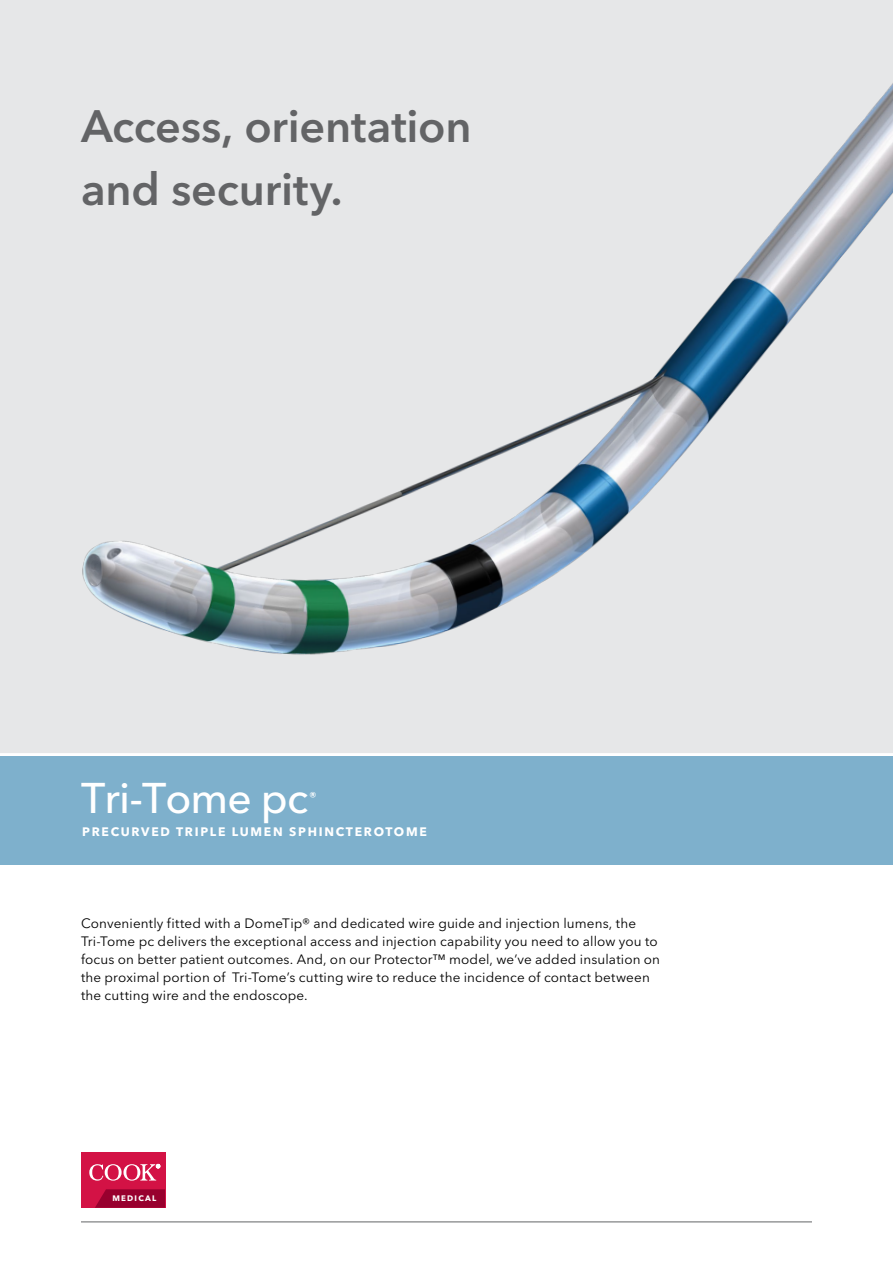
<style>
.page{position:relative;width:893px;height:1263px;background:#fff}
.page>*{position:absolute;margin:0;border:0;box-sizing:border-box;transform-origin:0 0}
.t1{font:600 45px/63px "Avenir Next LT Pro";letter-spacing:-.005em;color:#636466}
.t2{font:500 42.6px "Avenir Next LT Pro";letter-spacing:-.02em;color:#fff}
.t3{font:13.5px/18px "Avenir Next LT Pro";letter-spacing:.01em;color:#000}
.t4{font:600 12.75px "Avenir Next LT Pro";color:#fff}
.t5{font:700 12.3px "Avenir Next LT Pro";letter-spacing:.14em;color:#fff}
.t6{font:700 7.95px "Avenir Next LT Pro";letter-spacing:.155em;color:#fff}
</style>
<div class="page">
<hr style="left:81px;top:1221px;width:731px;height:1px;background:#636466">
<div style="left:81px;top:1152px;width:84px;height:56px;background:#d31245"></div>
<svg style="left:95px;top:1189px;width:70px;height:19px"></svg>
<svg style="left:89px;top:1164px;width:71px;height:16px"></svg>
<div style="left:0;top:0;width:893px;height:756px;background:#e6e7e8"></div>
<hr style="left:0;top:753px;width:893px;height:3px;background:#fff">
<div style="left:0;top:756px;width:893px;height:108px;background:#7eb0cc"></div>
<img style="left:82px;top:83px;width:811px;height:572px">
<h1 class="t1" style="left:81px;top:95px;width:392px">Access, orientation and security.</h1>
<h2 class="t2" style="left:81px;top:773px;width:228px">Tri-Tome pc</h2>
<p class="t4" style="left:309px;top:788px;width:9px">®</p>
<p class="t5" style="left:82px;top:824px;width:346px">PRECURVED TRIPLE LUMEN SPHINCTEROTOME</p>
<p class="t3" style="left:81px;top:915px;width:581px">Conveniently fitted with a DomeTip® and dedicated wire guide and injection lumens, the Tri-Tome pc delivers the exceptional access and injection capability you need to allow you to focus on better patient outcomes. And, on our Protector™ model, we’ve added insulation on the proximal portion of Tri-Tome’s cutting wire to reduce the incidence of contact between the cutting wire and the endoscope.</p>
<p class="t6" style="left:112px;top:1193px;width:45px">MEDICAL</p>
</div>
